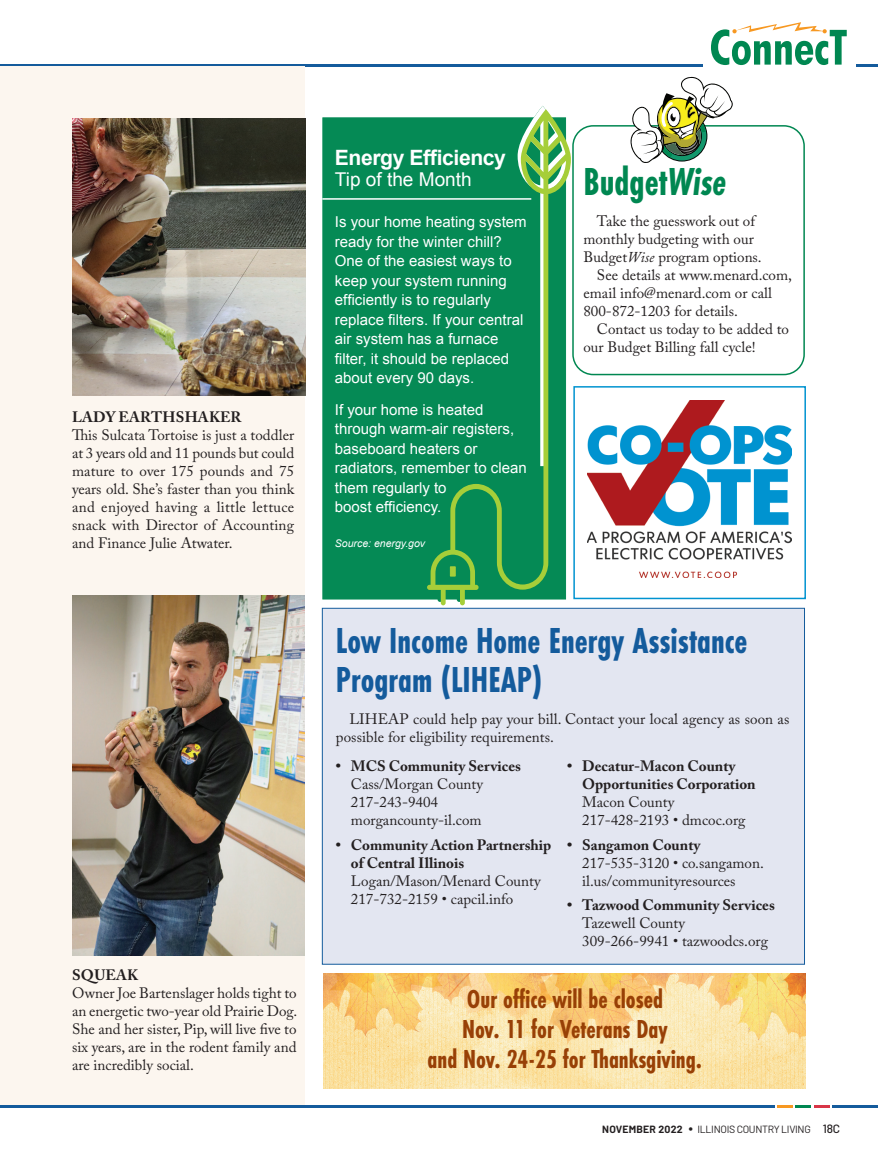
<style>
.page{position:relative;width:878px;height:1161px;background:#fff}
.page>*{position:absolute;margin:0;border:0;box-sizing:border-box;transform-origin:0 0}
.t1{font:700 40.5px "Futura PT Cond";color:#008751;scale:.93 1}
.t2{font:700 37.5px/39px "Futura PT Cond";color:#145b9c;scale:.93 1}
.t3{font:700 27px/30px "Futura PT Cond";color:#984006;text-align:center;scale:.93 1}
.t4{font:700 21.15px "Arial";letter-spacing:-.02em;color:#fff}
.t5{font:19.05px "Arial";color:#fff}
.t6{font:15px/18px "Adobe Caslon Pro";color:#231f20}
.t7{font:15px/19.5px "Arial";color:#fff}
.t8{font:700 15px/18px "Adobe Caslon Pro";color:#231f20}
.t9{font:10.5px "Barlow";letter-spacing:-.03em;color:#231f20}
.t10{font:italic 10.5px "Arial";color:#fff}
.s1{font-style:italic}
.s2{font-weight:700}
.s3{font-size:15px}
.s4{font-weight:500;font-size:12px}
</style>
<div class="page">
<hr style="left:0;top:64px;width:702px;height:3px;background:#145b9c">
<hr style="left:855px;top:64px;width:23px;height:3px;background:#145b9c">
<hr style="left:777px;top:1105px;width:16px;height:3px;background:#f79821">
<hr style="left:0;top:1105px;width:774px;height:3px;background:#145b9c">
<hr style="left:813px;top:1105px;width:16px;height:3px;background:#d83547">
<hr style="left:831px;top:1105px;width:47px;height:3px;background:#145b9c">
<hr style="left:795px;top:1105px;width:16px;height:3px;background:#008751">
<svg style="left:711px;top:22px;width:135px;height:43px"></svg>
<img style="left:323px;top:974px;width:482px;height:115px">
<div style="left:0;top:67px;width:304px;height:1038px;background:#fcf6ef"></div>
<img style="left:72px;top:118px;width:233px;height:278px">
<img style="left:72px;top:596px;width:232px;height:360px">
<div style="left:573px;top:386px;width:232px;height:213px;border:2px solid #0093d0"></div>
<img style="left:587px;top:401px;width:204px;height:177px">
<div style="left:322px;top:608px;width:482px;height:357px;background:#e3e6f1;border:1px solid #145b9c"></div>
<div style="left:572px;top:125px;width:232px;height:250px;border:2px solid #008751;border-radius:20px"></div>
<svg style="left:630px;top:77px;width:102px;height:86px"></svg>
<div style="left:323px;top:118px;width:242px;height:481px;background:#058a55"></div>
<svg style="left:427px;top:109px;width:144px;height:496px"></svg>
<svg style="left:447px;top:563px;width:5px;height:10px"></svg>
<div style="left:450px;top:566px;width:5px;height:10px;background:#a6ce39;border:1px solid #a6ce39"></div>
<hr style="left:322px;top:198px;width:209px;height:2px;background:#fff">
<p class="t8" style="left:72px;top:408px;width:171px">LADY EARTHSHAKER</p>
<p class="t6" style="left:72px;top:426px;width:224px;text-align:justify">This Sulcata Tortoise is just a toddler at 3 years old and 11 pounds but could mature to over 175 pounds and 75 years old. She’s faster than you think and enjoyed having a little lettuce snack with Director of Accounting and Finance Julie Atwater.</p>
<p class="t8" style="left:72px;top:966px;width:68px">SQUEAK</p>
<p class="t6" style="left:72px;top:984px;width:227px;text-align:justify">Owner Joe Bartenslager holds tight to an energetic two-year old Prairie Dog.<br>She and her sister, Pip, will live five to six years, are in the rodent family and are incredibly social.</p>
<h3 class="t4" style="left:335px;top:144px;width:173px">Energy Efficiency</h3>
<p class="t5" style="left:335px;top:167px;width:138px">Tip of the Month</p>
<p class="t7" style="left:335px;top:212px;width:193px">Is your home heating system ready for the winter chill?<br>One of the easiest ways to keep your system running efficiently is to regularly replace filters. If your central air system has a furnace filter, it should be replaced about every 90 days.</p>
<p class="t7" style="left:335px;top:400px;width:193px">If your home is heated through warm-air registers, baseboard heaters or radiators, remember to clean them regularly to<br>boost efficiency.</p>
<p class="t10" style="left:335px;top:536px;width:92px">Source: energy.gov</p>
<h1 class="t1" style="left:583px;top:158px;width:155px">Budget<span class="s1">Wise</span></h1>
<p class="t6" style="left:597px;top:212px;width:160px">Take the guesswork out of</p>
<p class="t6" style="left:583px;top:230px;width:172px">monthly budgeting with our</p>
<p class="t6" style="left:583px;top:248px;width:180px">Budget<span class="s1">Wise</span> program options.</p>
<p class="t6" style="left:597px;top:266px;width:196px">See details at www.menard.com,</p>
<p class="t6" style="left:583px;top:284px;width:190px">email info@menard.com or call</p>
<p class="t6" style="left:583px;top:302px;width:156px">800-872-1203 for details.</p>
<p class="t6" style="left:597px;top:320px;width:193px">Contact us today to be added to</p>
<p class="t6" style="left:583px;top:337px;width:174px">our Budget Billing fall cycle!</p>
<h2 class="t2" style="left:336px;top:621px;width:444px">Low Income Home Energy Assistance<br>Program (LIHEAP)</h2>
<p class="t6" style="left:336px;top:709px;width:455px;text-indent:14px">LIHEAP could help pay your bill. Contact your local agency as soon as possible for eligibility requirements.</p>
<p class="t8" style="left:336px;top:757px;width:186px">• MCS Community Services</p>
<p class="t6" style="left:351px;top:775px;width:134px">Cass/Morgan County<br>217-243-9404 morgancounty-il.com</p>
<p class="t8" style="left:351px;top:835px;width:202px;text-indent:-15px">• Community Action Partnership of Central Illinois</p>
<p class="t6" style="left:351px;top:871px;width:191px">Logan/Mason/Menard County<br>217-732-2159 • capcil.info</p>
<p class="t8" style="left:582px;top:757px;width:175px;text-indent:-15px">• Decatur-Macon County<br>Opportunities Corporation</p>
<p class="t6" style="left:582px;top:793px;width:165px">Macon County<br>217-428-2193 • dmcoc.org</p>
<p class="t8" style="left:567px;top:835px;width:135px">• Sangamon County</p>
<p class="t6" style="left:582px;top:853px;width:183px">217-535-3120 • co.sangamon. il.us/communityresources</p>
<p class="t8" style="left:567px;top:896px;width:209px">• Tazwood Community Services</p>
<p class="t6" style="left:582px;top:914px;width:187px">Tazewell County<br>309-266-9941 • tazwoodcs.org</p>
<h3 class="t3" style="left:427px;top:984px;width:297px">Our office will be closed<br>Nov. 11 for Veterans Day<br>and Nov. 24-25 for Thanksgiving.</h3>
<p class="t9" style="left:602px;top:1123px;width:239px"><span class="s2">NOVEMBER 2022</span> <span class="s3">•</span> ILLINOIS COUNTRY LIVING <span class="s4">18C</span></p>
</div>
